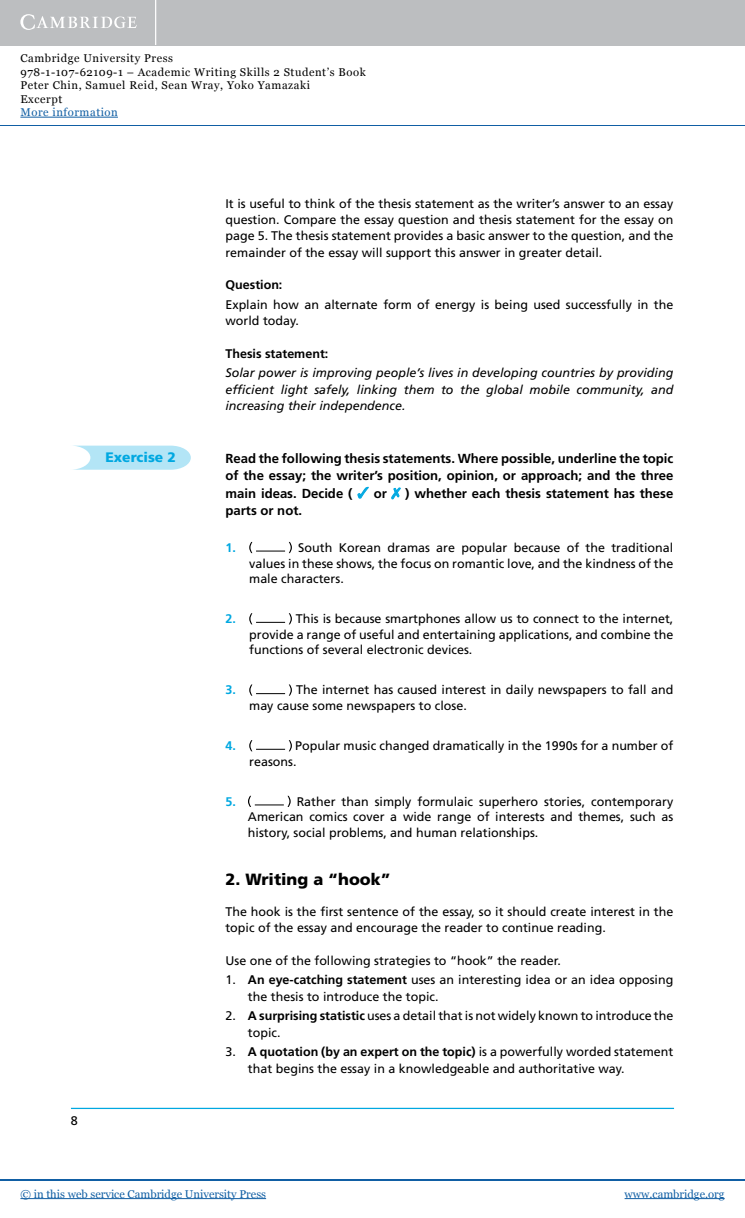
<style>
.page{position:relative;width:745px;height:1218px;background:#fff}
.page>*{position:absolute;margin:0;border:0;box-sizing:border-box;transform-origin:0 0}
.t1{font:900 16.25px "Frutiger";color:#000}
.t2{font:900 13.75px "Frutiger";color:#00a8e1}
.t3{font:700 13.12px/17.5px "Frutiger";color:#000;text-align:justify}
.t4{font:12.5px/16.2px "Frutiger";color:#000}
.t5{font:italic 12.5px/16.2px "Frutiger";color:#000;text-align:justify}
.t6{font:700 12.5px "Frutiger";color:#000}
.t7{font:700 12.5px "Frutiger";color:#00a8e1}
.t8{font:11.25px/13.4px "Georgia";letter-spacing:.05em;color:#000}
.t9{font:11.25px "Georgia";color:#115fa4}
.t10{font:11.25px "Georgia";letter-spacing:.05em;color:#115fa4}
.s1{color:#00a8e1}
.s2{font-weight:700}
</style>
<div class="page">
<div style="left:0;top:0;width:744px;height:45px;background:#bcbec0"></div>
<hr style="left:155px;top:0;width:1px;height:45px;background:#fff">
<svg style="left:20px;top:14px;width:117px;height:16px"></svg>
<hr style="left:20px;top:117px;width:98px;height:1px;background:#115fa4">
<hr style="left:0;top:125px;width:744px;height:1px;background:#115fa4">
<hr style="left:0;top:1179px;width:744px;height:1px;background:#115fa4">
<hr style="left:20px;top:1198px;width:246px;height:1px;background:#115fa4">
<hr style="left:624px;top:1198px;width:100px;height:1px;background:#115fa4">
<hr style="left:71px;top:1107px;width:602px;height:2px;background:#00a8e1">
<svg style="left:73px;top:445px;width:118px;height:25px;background:#c0e9f7"></svg>
<svg style="left:357px;top:486px;width:12px;height:13px"></svg>
<svg style="left:391px;top:487px;width:10px;height:12px"></svg>
<svg style="left:249px;top:542px;width:43px;height:11px"></svg>
<svg style="left:249px;top:613px;width:43px;height:11px"></svg>
<svg style="left:249px;top:684px;width:43px;height:11px"></svg>
<svg style="left:249px;top:740px;width:43px;height:11px"></svg>
<svg style="left:248px;top:796px;width:42px;height:11px"></svg>
<p class="t8" style="left:20px;top:51px;width:346px">Cambridge University Press<br>978-1-107-62109-1 – Academic Writing Skills 2 Student’s Book Peter Chin, Samuel Reid, Sean Wray, Yoko Yamazaki<br>Excerpt</p>
<p class="t10" style="left:20px;top:104px;width:99px">More information</p>
<p class="t4" style="left:225px;top:195px;width:449px;text-align:justify">It is useful to think of the thesis statement as the writer’s answer to an essay question. Compare the essay question and thesis statement for the essay on page 5. The thesis statement provides a basic answer to the question, and the remainder of the essay will support this answer in greater detail.</p>
<p class="t6" style="left:225px;top:277px;width:58px">Question:</p>
<p class="t4" style="left:225px;top:296px;width:449px">Explain how an alternate form of energy is being used successfully in the world today.</p>
<p class="t6" style="left:225px;top:346px;width:104px">Thesis statement:</p>
<p class="t5" style="left:225px;top:365px;width:449px">Solar power is improving people’s lives in developing countries by providing efficient light safely, linking them to the global mobile community, and increasing their independence.</p>
<p class="t4" style="left:71px;top:1112px;width:8px">8</p>
<p class="t2" style="left:105px;top:449px;width:72px">Exercise 2</p>
<p class="t3" style="left:225px;top:449px;width:449px">Read the following thesis statements. Where possible, underline the topic of the essay; the writer’s position, opinion, or approach; and the three main ideas. Decide ( <span class="s1">✓</span> or <span class="s1">✗</span> ) whether each thesis statement has these parts or not.</p>
<p class="t7" style="left:225px;top:540px;width:12px">1.</p>
<p class="t4" style="left:249px;top:540px;width:425px;line-height:15.6px;text-align:justify;text-indent:49px">South Korean dramas are popular because of the traditional values in these shows, the focus on romantic love, and the kindness of the male characters.</p>
<p class="t7" style="left:225px;top:611px;width:12px">2.</p>
<p class="t4" style="left:249px;top:611px;width:425px;line-height:15.6px;text-align:justify;text-indent:47px">This is because smartphones allow us to connect to the internet, provide a range of useful and entertaining applications, and combine the functions of several electronic devices.</p>
<p class="t7" style="left:225px;top:683px;width:12px">3.</p>
<p class="t4" style="left:249px;top:682px;width:425px;line-height:15.6px;text-indent:47px">The internet has caused interest in daily newspapers to fall and may cause some newspapers to close.</p>
<p class="t7" style="left:225px;top:738px;width:12px">4.</p>
<p class="t4" style="left:249px;top:738px;width:425px;line-height:15.6px;text-indent:46px">Popular music changed dramatically in the 1990s for a number of reasons.</p>
<p class="t7" style="left:225px;top:794px;width:12px">5.</p>
<p class="t4" style="left:248px;top:793px;width:426px;line-height:15.6px;text-align:justify;text-indent:49px">Rather than simply formulaic superhero stories, contemporary American comics cover a wide range of interests and themes, such as history, social problems, and human relationships.</p>
<h1 class="t1" style="left:225px;top:870px;width:167px">2. Writing a “hook”</h1>
<p class="t4" style="left:225px;top:903px;width:449px">The hook is the first sentence of the essay, so it should create interest in the topic of the essay and encourage the reader to continue reading.</p>
<p class="t4" style="left:225px;top:952px;width:337px">Use one of the following strategies to “hook” the reader.</p>
<p class="t4" style="left:248px;top:972px;width:426px;text-indent:-23px">1. <span class="s2">An eye-catching statement</span> uses an interesting idea or an idea opposing the thesis to introduce the topic.</p>
<p class="t4" style="left:248px;top:1008px;width:426px;text-indent:-22px">2. <span class="s2">A surprising statistic</span> uses a detail that is not widely known to introduce the topic.</p>
<p class="t4" style="left:248px;top:1044px;width:426px;text-indent:-23px">3. <span class="s2">A quotation (by an expert on the topic)</span> is a powerfully worded statement that begins the essay in a knowledgeable and authoritative way.</p>
<p class="t9" style="left:20px;top:1185px;width:247px">© in this web service Cambridge University Press</p>
<p class="t9" style="left:624px;top:1185px;width:101px">www.cambridge.org</p>
</div>
